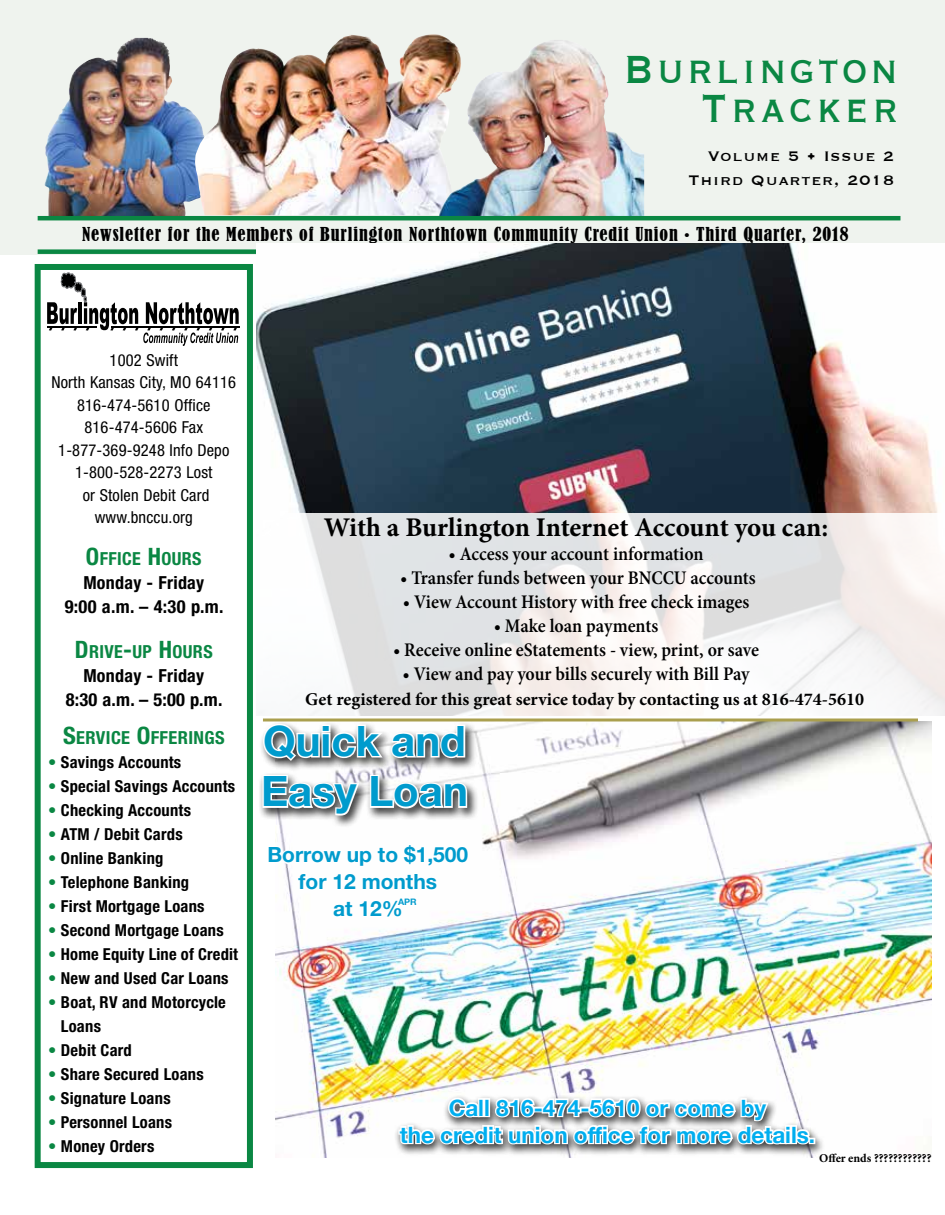
<style>
.page{position:relative;width:945px;height:1215px;background:#fff}
.page>*{position:absolute;margin:0;border:0;box-sizing:border-box;transform-origin:0 0}
.t1{font:51px/39px "Copperplate";letter-spacing:.08em;color:#0a8743;text-align:right;scale:.81 1}
.t2{font:700 42px/50.4px "Helvetica Neue LT Std";color:#009bcd}
.t3{font:700 27px "Minion Pro";letter-spacing:-.005em;color:#000}
.t4{font:700 22.5px/27px "Helvetica Neue";color:#00aeef;text-align:center}
.t5{font:700 21px/27px "Helvetica Neue LT Std";color:#009bcd;text-align:center}
.t6{font:600 condensed 19.5px "Minion Pro";color:#000}
.t7{font:700 condensed 18px/24px "Helvetica Neue";letter-spacing:.015em;color:#000;text-align:center}
.t8{font:condensed 18px "Bernard";letter-spacing:.05em;color:#000}
.t9{font:700 18px "Minion Pro";color:#000}
.t10{font:18px/24px "Copperplate";letter-spacing:.05em;color:#000;text-align:right}
.t11{font:700 condensed 18px "Helvetica Neue";letter-spacing:.02em;color:#0a8743}
.t12{font:700 condensed 16.5px/24px "Helvetica Neue";letter-spacing:.015em;color:#000}
.t13{font:condensed 16.5px/22.5px "Helvetica Neue";letter-spacing:.01em;color:#000;text-align:center}
.t14{font:700 12px "Minion Pro";color:#000}
.t15{font:700 9px "Helvetica Neue LT Std";color:#009bcd}
.s1{font-size:24px;color:#0a8743}
.s2{color:#0a8743}
.s3{font-size:24px}
</style>
<div class="page">
<img style="left:276px;top:722px;width:656px;height:436px">
<div style="left:0;top:0;width:945px;height:255px;background:#eff3ee"></div>
<div style="left:38px;top:249px;width:862px;height:5px;background:#0a8743"></div>
<div style="left:35px;top:264px;width:218px;height:904px;border:6px solid #0a8743"></div>
<svg style="left:47px;top:273px;width:192px;height:73px"></svg>
<img style="left:44px;top:38px;width:166px;height:178px">
<img style="left:195px;top:35px;width:265px;height:180px">
<img style="left:439px;top:40px;width:111px;height:174px">
<hr style="left:38px;top:216px;width:862px;height:4px;background:#0a8743">
<svg style="left:263px;top:718px;width:655px;height:4px;background:#b8b071"></svg>
<div style="left:393px;top:1094px;width:432px;height:63px;background:#000;opacity:.75"></div>
<svg style="left:397px;top:1095px;width:418px;height:53px"></svg>
<div style="left:258px;top:721px;width:221px;height:107px;background:#000;opacity:.75"></div>
<svg style="left:262px;top:722px;width:205px;height:41px"></svg>
<svg style="left:261px;top:773px;width:100px;height:44px"></svg>
<svg style="left:368px;top:773px;width:101px;height:37px"></svg>
<svg style="left:275px;top:831px;width:196px;height:90px"></svg>
<img style="left:256px;top:243px;width:689px;height:270px">
<svg style="left:260px;top:513px;width:685px;height:203px"></svg>
<h1 class="t1" style="left:624px;top:47px;width:340px">Burlington<br>Tracker</h1>
<p class="t10" style="left:688px;top:143px;width:207px">Volume 5 • Issue 2<br>Third Quarter, 2018</p>
<p class="t8" style="left:82px;top:224px;width:768px">Newsletter for the Members of Burlington Northtown Community Credit Union • Third Quarter, 2018</p>
<p class="t13" style="left:51px;top:348px;width:186px">1002 Swift<br>North Kansas City, MO 64116<br>816-474-5610 Office<br>816-474-5606 Fax<br>1-877-369-9248 Info Depo<br>1-800-528-2273 Lost<br>or Stolen Debit Card www.bnccu.org</p>
<p class="t7" style="left:65px;top:546px;width:160px"><span class="s1">O</span><span class="s2">FFICE</span> <span class="s1">H</span><span class="s2">OURS<br></span>Monday - Friday<br>9:00 a.m. – 4:30 p.m.</p>
<p class="t7" style="left:66px;top:640px;width:158px"><span class="s1">D</span><span class="s2">RIVE</span><span class="s1">-</span><span class="s2">UP</span> <span class="s1">H</span><span class="s2">OURS<br></span>Monday - Friday<br>8:30 a.m. – 5:00 p.m.</p>
<p class="t11" style="left:63px;top:726px;width:163px"><span class="s3">S</span>ERVICE <span class="s3">O</span>FFERINGS</p>
<p class="t12" style="left:48px;top:750px;width:135px"><span class="s2">•</span> Savings Accounts</p>
<p class="t12" style="left:48px;top:774px;width:188px"><span class="s2">•</span> Special Savings Accounts</p>
<p class="t12" style="left:48px;top:798px;width:144px"><span class="s2">•</span> Checking Accounts</p>
<p class="t12" style="left:48px;top:822px;width:136px"><span class="s2">•</span> ATM / Debit Cards</p>
<p class="t12" style="left:48px;top:846px;width:117px"><span class="s2">•</span> Online Banking</p>
<p class="t12" style="left:48px;top:870px;width:142px"><span class="s2">•</span> Telephone Banking</p>
<p class="t12" style="left:48px;top:894px;width:158px"><span class="s2">•</span> First Mortgage Loans</p>
<p class="t12" style="left:48px;top:918px;width:177px"><span class="s2">•</span> Second Mortgage Loans</p>
<p class="t12" style="left:48px;top:942px;width:191px"><span class="s2">•</span> Home Equity Line of Credit</p>
<p class="t12" style="left:48px;top:966px;width:182px"><span class="s2">•</span> New and Used Car Loans</p>
<p class="t12" style="left:61px;top:990px;width:166px;text-indent:-13px"><span class="s2">•</span> Boat, RV and Motorcycle<br>Loans</p>
<p class="t12" style="left:48px;top:1038px;width:85px"><span class="s2">•</span> Debit Card</p>
<p class="t12" style="left:48px;top:1062px;width:157px"><span class="s2">•</span> Share Secured Loans</p>
<p class="t12" style="left:48px;top:1086px;width:124px"><span class="s2">•</span> Signature Loans</p>
<p class="t12" style="left:48px;top:1110px;width:125px"><span class="s2">•</span> Personnel Loans</p>
<p class="t12" style="left:48px;top:1134px;width:108px"><span class="s2">•</span> Money Orders</p>
<h3 class="t3" style="left:324px;top:508px;width:506px">With a Burlington Internet Account you can:</h3>
<p class="t6" style="left:449px;top:542px;width:257px">• Access your account information</p>
<p class="t6" style="left:400px;top:566px;width:357px">• Transfer funds between your BNCCU accounts</p>
<p class="t6" style="left:403px;top:590px;width:348px">• View Account History with free check images</p>
<p class="t6" style="left:494px;top:614px;width:166px">• Make loan payments</p>
<p class="t6" style="left:393px;top:638px;width:368px">• Receive online eStatements - view, print, or save</p>
<p class="t6" style="left:403px;top:662px;width:349px">• View and pay your bills securely with Bill Pay</p>
<p class="t9" style="left:305px;top:686px;width:560px">Get registered for this great service today by contacting us at 816-474-5610</p>
<h2 class="t2" style="left:261px;top:715px;width:208px">Quick and<br>Easy Loan</h2>
<p class="t5" style="left:268px;top:841px;width:202px">Borrow up to $1,500 for 12 months<br>at 12%</p>
<p class="t15" style="left:398px;top:897px;width:20px">APR</p>
<h3 class="t4" style="left:400px;top:1095px;width:417px">Call 816-474-5610 or come by<br>the credit union office for more details.</h3>
<p class="t14" style="left:819px;top:1149px;width:114px">Offer ends ????????????</p>
</div>
